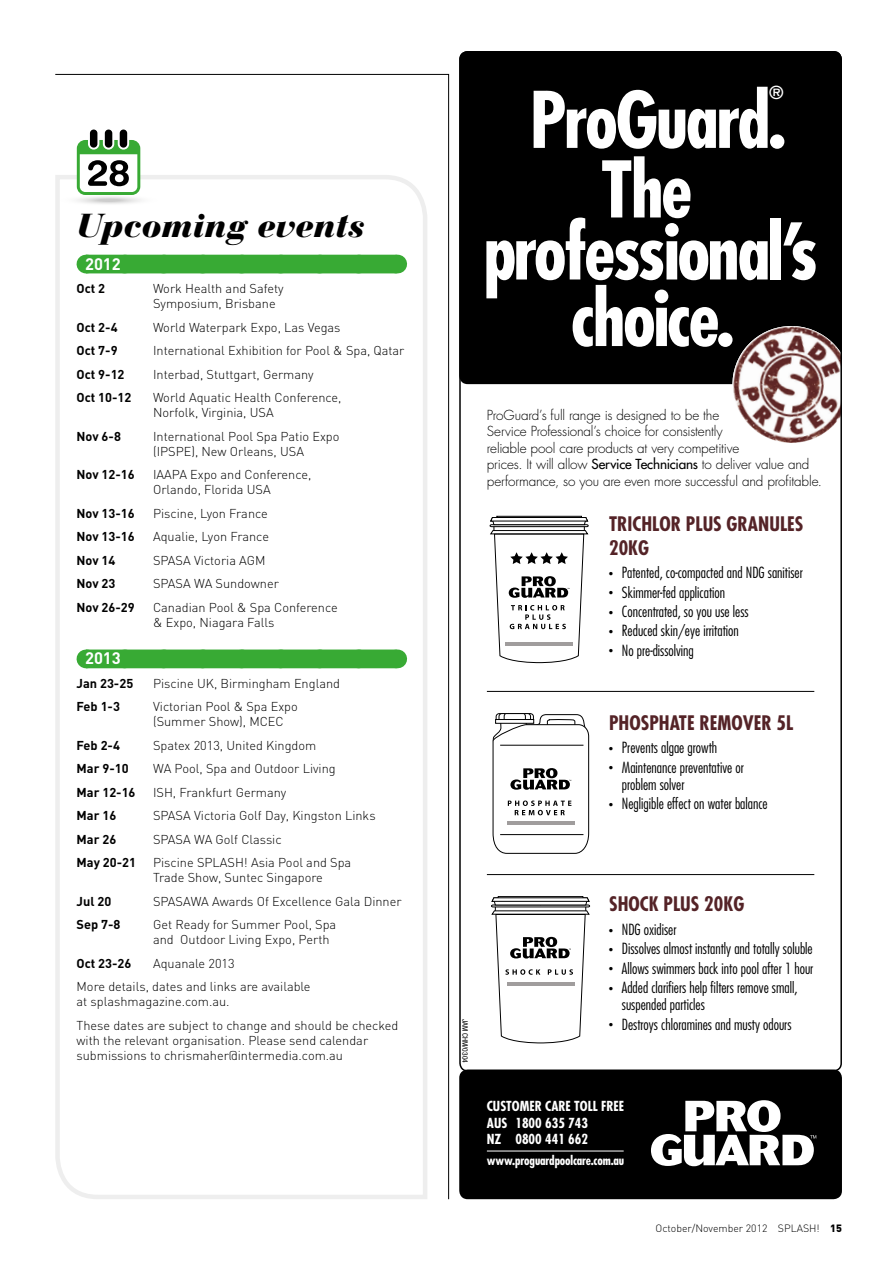
<style>
.page{position:relative;width:893px;height:1263px;background:#fff}
.page>*{position:absolute;margin:0;border:0;box-sizing:border-box;transform-origin:0 0}
.t1{font:700 condensed 75.75px/64.2px "Futura";letter-spacing:-.03em;color:#fff;text-align:center}
.t2{font:italic 900 33px "Bauer Bodoni";letter-spacing:-.005em;color:#000}
.t3{font:700 condensed 19.5px/23.4px "Futura";color:#542327}
.t4{font:700 condensed 17.55px "Futura";color:#fff}
.t5{font:700 16.5px "DIN";color:#fff}
.t6{font:300 condensed 15px/17.2px "Futura";color:#000}
.t7{font:300 13.5px/16.5px "Futura";letter-spacing:-.01em;color:#000}
.t8{font:700 condensed 13.5px/16.2px "Futura";color:#fff}
.t9{font:300 12.75px/15px "DIN";color:#000}
.t10{font:700 12.75px "DIN";color:#000}
.t11{font:700 condensed 12.6px "Futura";letter-spacing:-.01em;color:#fff}
.t12{font:300 10.5px "DIN";color:#000}
.t13{font:condensed 7.5px "Helvetica Neue";color:#000}
.s1{font-weight:400}
.s2{font-size:9px}
.s3{font-weight:900}
</style>
<div class="page">
<svg style="left:55px;top:175px;width:372px;height:1024px"></svg>
<svg style="left:58px;top:129px;width:101px;height:77px"></svg>
<div style="left:86px;top:255px;width:311px;height:18px;background:#38aa34"></div>
<svg style="left:397px;top:255px;width:1px;height:18px"></svg>
<div style="left:86px;top:649px;width:311px;height:19px;background:#38aa34"></div>
<svg style="left:125px;top:649px;width:252px;height:1px"></svg>
<svg style="left:397px;top:649px;width:1px;height:19px"></svg>
<div style="left:459px;top:1069px;width:383px;height:130px;background:#000;border-radius:9px"></div>
<div style="left:459px;top:51px;width:383px;height:333px;background:#000;border-radius:9px"></div>
<svg style="left:651px;top:1100px;width:165px;height:66px"></svg>
<hr style="left:487px;top:1151px;width:137px;height:1px;background:#fff">
<img style="left:728px;top:326px;width:111px;height:117px">
<div style="left:459px;top:51px;width:383px;height:1020px;border:2px solid #000;border-radius:8px"></div>
<svg style="left:491px;top:896px;width:100px;height:148px"></svg>
<svg style="left:492px;top:713px;width:98px;height:141px"></svg>
<svg style="left:489px;top:515px;width:100px;height:149px"></svg>
<hr style="left:487px;top:691px;width:327px;height:1px;background:#000">
<hr style="left:487px;top:874px;width:327px;height:1px;background:#000">
<h2 class="t2" style="left:77px;top:205px;width:290px">Upcoming events</h2>
<p class="t5" style="left:85px;top:253px;width:37px">2012</p>
<p class="t10" style="left:77px;top:280px;width:30px">Oct 2</p>
<p class="t9" style="left:153px;top:281px;width:132px">Work Health and Safety<br>Symposium, Brisbane</p>
<p class="t10" style="left:77px;top:319px;width:43px">Oct 2-4</p>
<p class="t9" style="left:153px;top:319px;width:189px">World Waterpark Expo, Las Vegas</p>
<p class="t10" style="left:77px;top:342px;width:43px">Oct 7-9</p>
<p class="t9" style="left:153px;top:343px;width:253px">International Exhibition for Pool &amp; Spa, Qatar</p>
<p class="t10" style="left:77px;top:366px;width:49px">Oct 9-12</p>
<p class="t9" style="left:153px;top:366px;width:162px">Interbad, Stuttgart, Germany</p>
<p class="t10" style="left:77px;top:389px;width:56px">Oct 10-12</p>
<p class="t9" style="left:153px;top:390px;width:190px">World Aquatic Health Conference,<br>Norfolk, Virginia, USA</p>
<p class="t10" style="left:77px;top:428px;width:46px">Nov 6-8</p>
<p class="t9" style="left:153px;top:428px;width:188px">International Pool Spa Patio Expo (IPSPE), New Orleans, USA</p>
<p class="t10" style="left:77px;top:466px;width:60px">Nov 12-16</p>
<p class="t9" style="left:153px;top:467px;width:160px">IAAPA Expo and Conference,<br>Orlando, Florida USA</p>
<p class="t10" style="left:77px;top:505px;width:60px">Nov 13-16</p>
<p class="t9" style="left:153px;top:505px;width:116px">Piscine, Lyon France</p>
<p class="t10" style="left:77px;top:528px;width:60px">Nov 13-16</p>
<p class="t9" style="left:153px;top:529px;width:117px">Aqualie, Lyon France</p>
<p class="t10" style="left:77px;top:552px;width:40px">Nov 14</p>
<p class="t9" style="left:153px;top:552px;width:114px">SPASA Victoria AGM</p>
<p class="t10" style="left:77px;top:575px;width:40px">Nov 23</p>
<p class="t9" style="left:153px;top:576px;width:127px">SPASA WA Sundowner</p>
<p class="t10" style="left:77px;top:599px;width:60px">Nov 26-29</p>
<p class="t9" style="left:153px;top:599px;width:186px">Canadian Pool &amp; Spa Conference &amp; Expo, Niagara Falls</p>
<p class="t5" style="left:85px;top:648px;width:37px">2013</p>
<p class="t10" style="left:77px;top:675px;width:58px">Jan 23-25</p>
<p class="t9" style="left:153px;top:676px;width:188px">Piscine UK, Birmingham England</p>
<p class="t10" style="left:77px;top:698px;width:45px">Feb 1-3</p>
<p class="t9" style="left:153px;top:699px;width:146px">Victorian Pool &amp; Spa Expo (Summer Show), MCEC</p>
<p class="t10" style="left:77px;top:737px;width:45px">Feb 2-4</p>
<p class="t9" style="left:153px;top:738px;width:165px">Spatex 2013, United Kingdom</p>
<p class="t10" style="left:77px;top:760px;width:54px">Mar 9-10</p>
<p class="t9" style="left:153px;top:761px;width:184px">WA Pool, Spa and Outdoor Living</p>
<p class="t10" style="left:77px;top:784px;width:61px">Mar 12-16</p>
<p class="t9" style="left:153px;top:785px;width:135px">ISH, Frankfurt Germany</p>
<p class="t10" style="left:77px;top:807px;width:41px">Mar 16</p>
<p class="t9" style="left:153px;top:808px;width:224px">SPASA Victoria Golf Day, Kingston Links</p>
<p class="t10" style="left:77px;top:831px;width:41px">Mar 26</p>
<p class="t9" style="left:153px;top:832px;width:130px">SPASA WA Golf Classic</p>
<p class="t10" style="left:77px;top:854px;width:61px">May 20-21</p>
<p class="t9" style="left:153px;top:855px;width:200px">Piscine SPLASH! Asia Pool and Spa<br>Trade Show, Suntec Singapore</p>
<p class="t10" style="left:77px;top:893px;width:36px">Jul 20</p>
<p class="t9" style="left:153px;top:894px;width:250px">SPASAWA Awards Of Excellence Gala Dinner</p>
<p class="t10" style="left:77px;top:916px;width:45px">Sep 7-8</p>
<p class="t9" style="left:153px;top:917px;width:185px">Get Ready for Summer Pool, Spa and Outdoor Living Expo, Perth</p>
<p class="t10" style="left:77px;top:955px;width:56px">Oct 23-26</p>
<p class="t9" style="left:77px;top:951px;width:236px;line-height:23.5px;text-align:center">Aquanale 2013<br>More details, dates and links are available</p>
<p class="t9" style="left:77px;top:990px;width:323px;line-height:23.5px">at splashmagazine.com.au.<br>These dates are subject to change and should be checked</p>
<p class="t9" style="left:77px;top:1033px;width:293px">with the relevant organisation. Please send calendar submissions to chrismaher@intermedia.com.au</p>
<h3 class="t4" style="left:769px;top:81px;width:16px">®</h3>
<h1 class="t1" style="left:530px;top:87px;width:258px">ProGuard.</h1>
<h1 class="t1" style="left:484px;top:157px;width:336px">The professional’s choice.</h1>
<p class="t7" style="left:487px;top:407px;width:337px">ProGuard’s full range is designed to be the<br>Service Professional’s choice for consistently<br>reliable pool care products at very competitive<br>prices. It will allow <span class="s1">Service Technicians</span> to deliver value and performance, so you are even more successful and profitable.</p>
<h3 class="t3" style="left:609px;top:512px;width:196px">TRICHLOR PLUS GRANULES<br>20KG</h3>
<p class="t6" style="left:609px;top:564px;width:195px"><span class="s2">•</span> Patented, co-compacted and NDG sanitiser</p>
<p class="t6" style="left:609px;top:583px;width:118px"><span class="s2">•</span> Skimmer-fed application</p>
<p class="t6" style="left:609px;top:603px;width:141px"><span class="s2">•</span> Concentrated, so you use less</p>
<p class="t6" style="left:609px;top:622px;width:131px"><span class="s2">•</span> Reduced skin/eye irritation</p>
<p class="t6" style="left:609px;top:641px;width:86px"><span class="s2">•</span> No pre-dissolving</p>
<h3 class="t3" style="left:609px;top:711px;width:186px">PHOSPHATE REMOVER 5L</h3>
<p class="t6" style="left:609px;top:739px;width:110px"><span class="s2">•</span> Prevents algae growth</p>
<p class="t6" style="left:622px;top:758px;width:123px;text-indent:-13px"><span class="s2">•</span> Maintenance preventative or problem solver</p>
<p class="t6" style="left:609px;top:795px;width:160px"><span class="s2">•</span> Negligible effect on water balance</p>
<p class="t13" style="left:469px;top:1019px;width:45px;rotate:90deg">JAM CHM/0304</p>
<h3 class="t3" style="left:609px;top:892px;width:137px">SHOCK PLUS 20KG</h3>
<p class="t6" style="left:609px;top:921px;width:69px"><span class="s2">•</span> NDG oxidiser</p>
<p class="t6" style="left:609px;top:940px;width:205px"><span class="s2">•</span> Dissolves almost instantly and totally soluble</p>
<p class="t6" style="left:609px;top:959px;width:206px"><span class="s2">•</span> Allows swimmers back into pool after 1 hour</p>
<p class="t6" style="left:622px;top:979px;width:177px;text-indent:-13px"><span class="s2">•</span> Added clarifiers help filters remove small, suspended particles</p>
<p class="t6" style="left:609px;top:1015px;width:184px"><span class="s2">•</span> Destroys chloramines and musty odours</p>
<p class="t8" style="left:487px;top:1098px;width:139px">CUSTOMER CARE TOLL FREE<br>AUS 1800 635 743<br>NZ 0800 441 662</p>
<p class="t11" style="left:487px;top:1152px;width:139px">www.proguardpoolcare.com.au</p>
<p class="t12" style="left:656px;top:1222px;width:188px">October/November 2012 SPLASH! <span class="s3">15</span></p>
</div>
